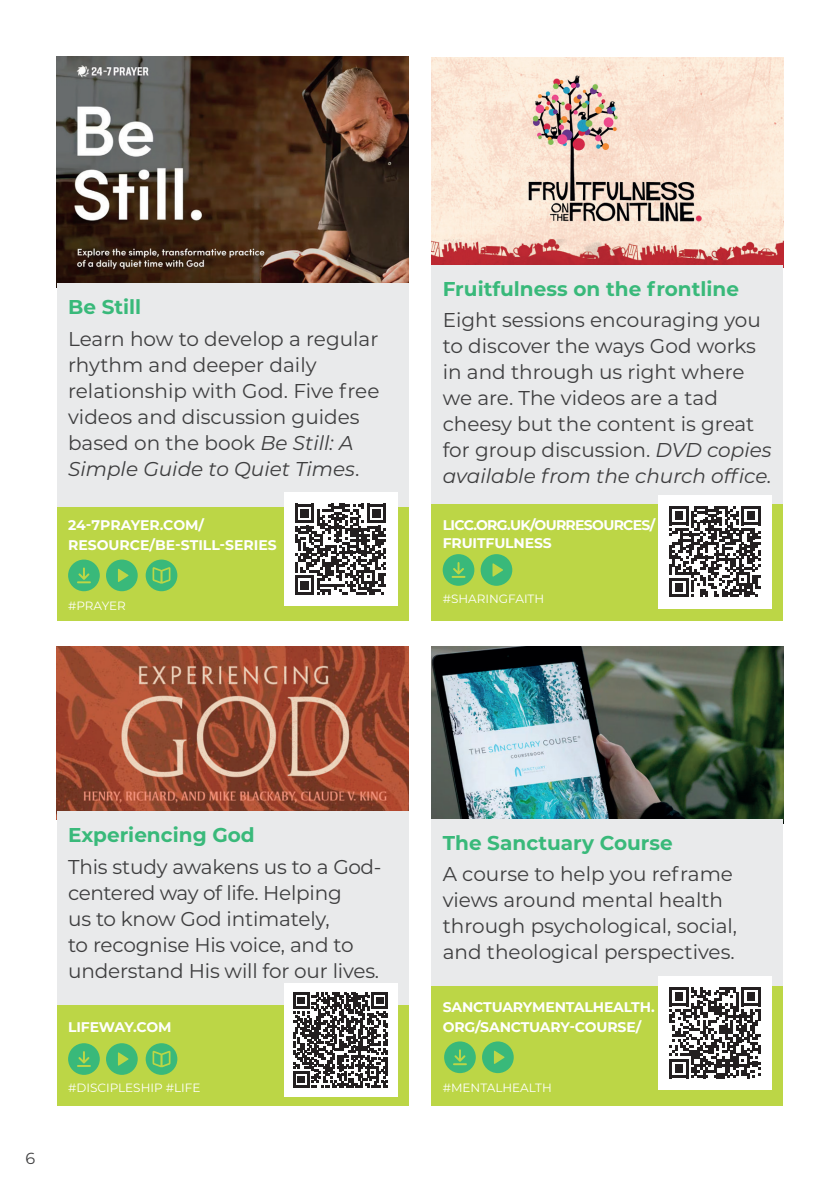
<style>
.page{position:relative;width:840px;height:1191px;background:#fff}
.page>*{position:absolute;margin:0;border:0;box-sizing:border-box;transform-origin:0 0}
.t1{font:20px/26px "Montserrat";color:#3e3e3f}
.t2{font:700 20px "Montserrat";color:#39b97a}
.t3{font:16px "Montserrat";color:#3e3e3f}
.t4{font:700 14px/20px "Montserrat";letter-spacing:-.01em;color:#fff}
.t5{font:700 14px/18px "Montserrat";letter-spacing:-.05em;color:#fff}
.t6{font:12px "Montserrat";color:#fff}
.s1{font-style:italic}
</style>
<div class="page">
<img style="left:431px;top:646px;width:351px;height:173px">
<img style="left:57px;top:646px;width:351px;height:165px">
<div style="left:57px;top:811px;width:351px;height:194px;background:#e9eaeb"></div>
<div style="left:431px;top:819px;width:351px;height:209px;background:#e9eaeb"></div>
<img style="left:431px;top:58px;width:351px;height:207px">
<div style="left:431px;top:265px;width:351px;height:240px;background:#e9eaeb"></div>
<div style="left:57px;top:1005px;width:351px;height:101px;background:#bcd646"></div>
<div style="left:431px;top:986px;width:351px;height:120px;background:#bcd646"></div>
<div style="left:283px;top:983px;width:114px;height:113px;background:#fff"></div>
<svg style="left:293px;top:992px;width:95px;height:95px"></svg>
<div style="left:658px;top:976px;width:113px;height:113px;background:#fff"></div>
<svg style="left:669px;top:987px;width:91px;height:91px"></svg>
<svg style="left:482px;top:1041px;width:31px;height:32px"></svg>
<svg style="left:444px;top:1041px;width:31px;height:32px"></svg>
<svg style="left:106px;top:1043px;width:32px;height:31px"></svg>
<svg style="left:68px;top:1043px;width:32px;height:31px"></svg>
<svg style="left:146px;top:1043px;width:31px;height:31px"></svg>
<div style="left:431px;top:505px;width:351px;height:116px;background:#bcd646"></div>
<svg style="left:480px;top:554px;width:32px;height:32px"></svg>
<svg style="left:442px;top:554px;width:32px;height:32px"></svg>
<div style="left:658px;top:495px;width:113px;height:113px;background:#fff"></div>
<svg style="left:669px;top:506px;width:91px;height:91px"></svg>
<img style="left:57px;top:57px;width:351px;height:226px">
<div style="left:57px;top:505px;width:351px;height:116px;background:#bcd646"></div>
<div style="left:57px;top:283px;width:351px;height:224px;background:#e9eaeb"></div>
<div style="left:283px;top:492px;width:114px;height:114px;background:#fff"></div>
<svg style="left:295px;top:503px;width:91px;height:92px"></svg>
<svg style="left:106px;top:559px;width:32px;height:32px"></svg>
<svg style="left:68px;top:559px;width:32px;height:32px"></svg>
<svg style="left:146px;top:559px;width:31px;height:32px"></svg>
<p class="t2" style="left:68px;top:293px;width:75px">Be Still</p>
<p class="t1" style="left:68px;top:325px;width:312px">Learn how to develop a regular rhythm and deeper daily relationship with God. Five free videos and discussion guides based on the book <span class="s1">Be Still: A<br>Simple Guide to Quiet Times</span>.</p>
<p class="t4" style="left:68px;top:514px;width:210px">24-7PRAYER.COM/<br>RESOURCE/BE-STILL-SERIES</p>
<p class="t6" style="left:68px;top:597px;width:59px">#PRAYER</p>
<p class="t2" style="left:442px;top:274px;width:298px">Fruitfulness on the frontline</p>
<p class="t1" style="left:442px;top:306px;width:330px">Eight sessions encouraging you to discover the ways God works in and through us right where we are. The videos are a tad cheesy but the content is great for group discussion. <span class="s1">DVD copies available from the church office.</span></p>
<p class="t5" style="left:442px;top:515px;width:214px">LICC.ORG.UK/OURRESOURCES/<br>FRUITFULNESS</p>
<p class="t6" style="left:442px;top:590px;width:103px">#SHARINGFAITH</p>
<p class="t3" style="left:25px;top:1147px;width:11px">6</p>
<p class="t2" style="left:68px;top:820px;width:188px">Experiencing God</p>
<p class="t1" style="left:68px;top:853px;width:314px">This study awakens us to a God&shy;centered way of life. Helping<br>us to know God intimately,<br>to recognise His voice, and to understand His will for our lives.</p>
<p class="t4" style="left:68px;top:1016px;width:105px">LIFEWAY.COM</p>
<p class="t6" style="left:68px;top:1080px;width:134px">#DISCIPLESHIP #LIFE</p>
<p class="t2" style="left:442px;top:828px;width:231px">The Sanctuary Course</p>
<p class="t1" style="left:442px;top:860px;width:296px">A course to help you reframe views around mental health through psychological, social, and theological perspectives.</p>
<p class="t4" style="left:442px;top:996px;width:213px">SANCTUARYMENTALHEALTH.<br>ORG/SANCTUARY-COURSE/</p>
<p class="t6" style="left:442px;top:1079px;width:111px">#MENTALHEALTH</p>
</div>
